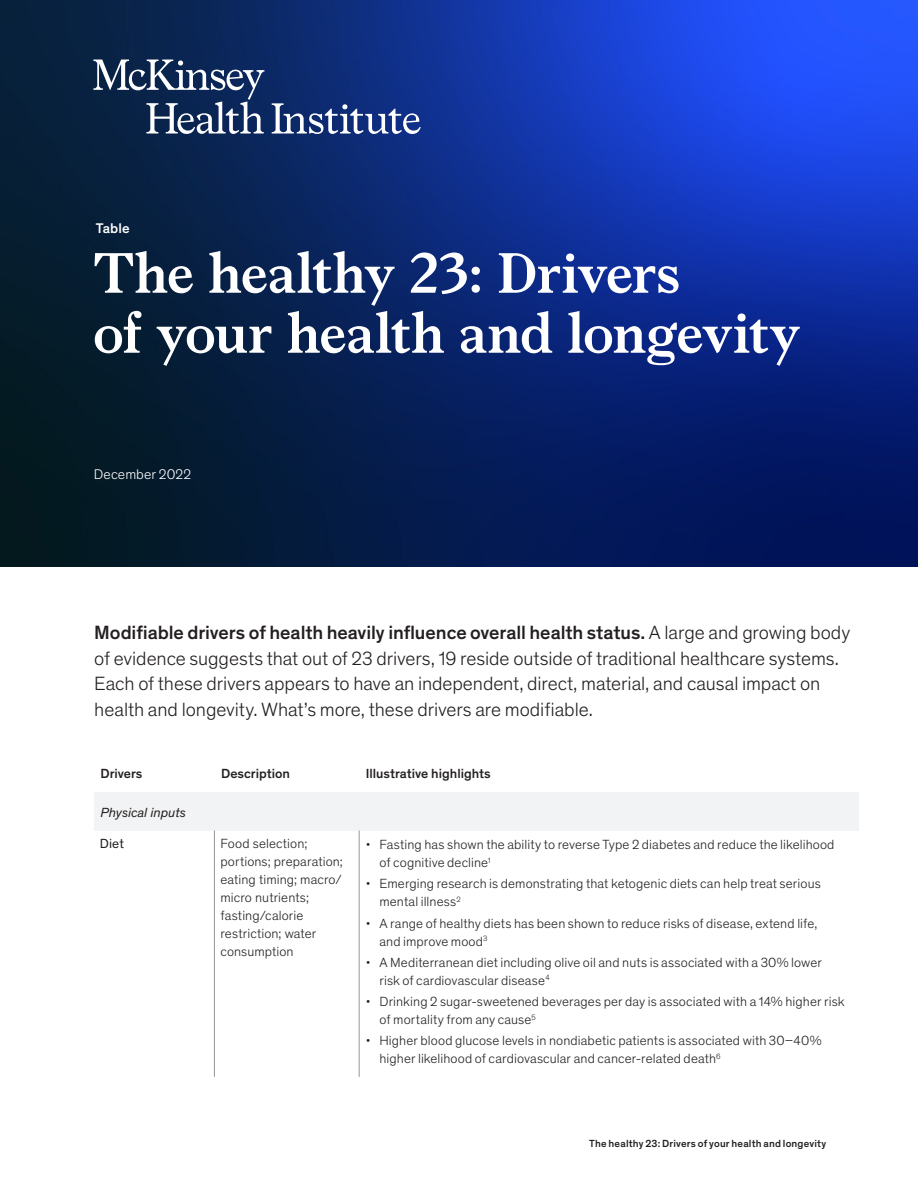
<style>
.page{position:relative;width:918px;height:1188px;background:#fff}
.page>*{position:absolute;margin:0;border:0;box-sizing:border-box;transform-origin:0 0}
.Cover_title{font:700 57px/60px "Bower";letter-spacing:-.01em;color:#fff}
.Body_text{font:300 19.5px/25.5px "Mc Kinsey Sans";letter-spacing:-.005em;color:#231f20}
.Cover_date{font:300 14.25px "Mc Kinsey Sans";letter-spacing:.005em;color:#fff}
.Cover_title_eyebrow{font:500 14.25px "Mc Kinsey Sans";letter-spacing:.005em;color:#fff}
.Bullet___Level_2{font:300 13.5px/18px "Mc Kinsey Sans";letter-spacing:.005em;color:#231f20}
.t1{font:500 13.5px "Mc Kinsey Sans";color:#231f20}
.t2{font:italic 13.5px "Mc Kinsey Sans";color:#231f20}
.t3{font:13.5px "Mc Kinsey Sans";color:#231f20}
.t4{font:500 10.5px "Mc Kinsey Sans";letter-spacing:.015em;color:#231f20}
.s1{font-weight:500}
</style>
<div class="page">
<img style="left:0;top:0;width:918px;height:567px">
<svg style="left:93px;top:60px;width:171px;height:74px;background:#3a5072"></svg>
<svg style="left:272px;top:103px;width:149px;height:31px"></svg>
<div style="left:94px;top:792px;width:765px;height:39px;background:#f2f3f4"></div>
<hr style="left:214px;top:831px;width:1px;height:246px;background:#939598">
<hr style="left:359px;top:831px;width:1px;height:246px;background:#939598">
<p class="Cover_title_eyebrow" style="left:96px;top:217px;width:35px">Table</p>
<p class="Cover_title" style="left:93px;top:239px;width:708px">The healthy 23: Drivers<br>of your health and longevity</p>
<p class="Cover_date" style="left:94px;top:464px;width:99px">December 2022</p>
<p class="Body_text" style="left:94px;top:619px;width:757px"><span class="s1">Modifiable drivers of health heavily influence overall health status.</span> A large and growing body of evidence suggests that out of 23 drivers, 19 reside outside of traditional healthcare systems.<br>Each of these drivers appears to have an independent, direct, material, and causal impact on health and longevity. What’s more, these drivers are modifiable.</p>
<p class="t1" style="left:101px;top:764px;width:43px">Drivers</p>
<p class="t1" style="left:221px;top:764px;width:70px">Description</p>
<p class="t1" style="left:366px;top:764px;width:126px">Illustrative highlights</p>
<p class="t2" style="left:101px;top:803px;width:87px">Physical inputs</p>
<p class="t3" style="left:100px;top:835px;width:26px">Diet</p>
<p class="Bullet___Level_2" style="left:220px;top:834px;width:124px">Food selection; portions; preparation; eating timing; macro/ micro nutrients; fasting/calorie restriction; water consumption</p>
<p class="Bullet___Level_2" style="left:379px;top:835px;width:457px;text-indent:-14px">• Fasting has shown the ability to reverse Type 2 diabetes and reduce the likelihood of cognitive decline<sup>1</sup></p>
<p class="Bullet___Level_2" style="left:379px;top:874px;width:443px;text-indent:-14px">• Emerging research is demonstrating that ketogenic diets can help treat serious mental illness<sup>2</sup></p>
<p class="Bullet___Level_2" style="left:379px;top:914px;width:439px;text-indent:-14px">• A range of healthy diets has been shown to reduce risks of disease, extend life, and improve mood<sup>3</sup></p>
<p class="Bullet___Level_2" style="left:379px;top:953px;width:444px;text-indent:-14px">• A Mediterranean diet including olive oil and nuts is associated with a 30% lower risk of cardiovascular disease<sup>4</sup></p>
<p class="Bullet___Level_2" style="left:379px;top:992px;width:467px;text-indent:-14px">• Drinking 2 sugar-sweetened beverages per day is associated with a 14% higher risk of mortality from any cause<sup>5</sup></p>
<p class="Bullet___Level_2" style="left:379px;top:1031px;width:444px;text-indent:-14px">• Higher blood glucose levels in nondiabetic patients is associated with 30–40% higher likelihood of cardiovascular and cancer-related death<sup>6</sup></p>
<p class="t4" style="left:589px;top:1135px;width:239px">The healthy 23: Drivers of your health and longevity</p>
</div>
